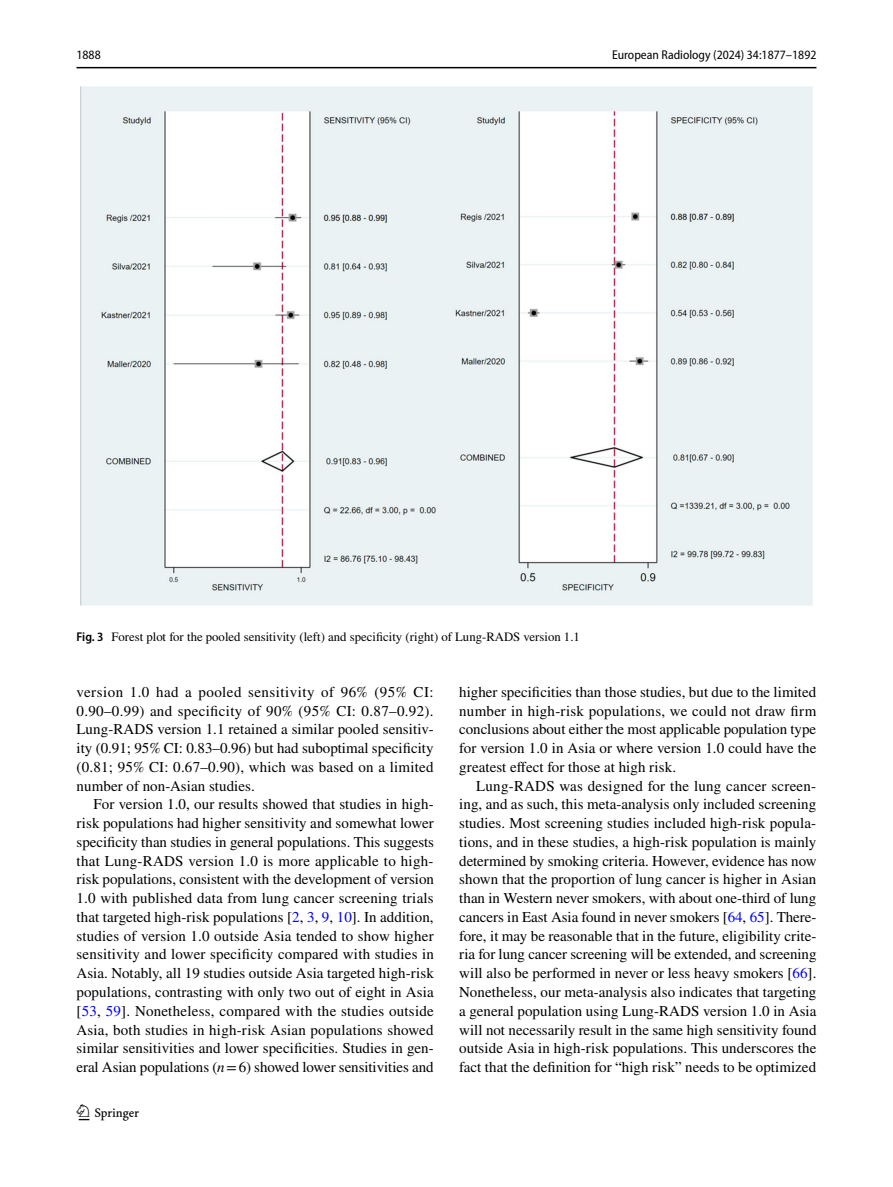
<style>
.page{position:relative;width:893px;height:1187px;background:#fff}
.page>*{position:absolute;margin:0;border:0;box-sizing:border-box;transform-origin:0 0}
.t1{font:22.5px "Springnew Regular 2";color:#000}
.t2{font:15px/18.8px "STIX";letter-spacing:.005em;color:#000;text-align:justify}
.t3{font:12.75px "STIX";color:#000}
.t4{font:semi-condensed 12.75px "Myriad Pro";color:#000}
.s1{font-family:"Myriad Pro";font-weight:600;font-stretch:semi-condensed}
.s2{color:#00f}
.s3{font-style:italic}
</style>
<div class="page">
<hr style="left:77px;top:67px;width:739px;height:1px;background:#000">
<img style="left:81px;top:87px;width:731px;height:518px">
<p class="t4" style="left:77px;top:48px;width:26px">1888</p>
<p class="t4" style="left:612px;top:48px;width:206px">European Radiology (2024) 34:1877–1892</p>
<p class="t3" style="left:77px;top:627px;width:505px"><span class="s1">Fig. 3</span> Forest plot for the pooled sensitivity (left) and specificity (right) of Lung-RADS version 1.1</p>
<p class="t2" style="left:77px;top:683px;width:359px">version 1.0 had a pooled sensitivity of 96% (95% CI:<br>0.90–0.99) and specificity of 90% (95% CI: 0.87–0.92).<br>Lung-RADS version 1.1 retained a similar pooled sensitiv&shy;ity (0.91; 95% CI: 0.83–0.96) but had suboptimal specificity (0.81; 95% CI: 0.67–0.90), which was based on a limited number of non-Asian studies.</p>
<p class="t2" style="left:77px;top:796px;width:359px;text-indent:17px">For version 1.0, our results showed that studies in high&shy;risk populations had higher sensitivity and somewhat lower specificity than studies in general populations. This suggests that Lung-RADS version 1.0 is more applicable to high&shy;risk populations, consistent with the development of version 1.0 with published data from lung cancer screening trials that targeted high-risk populations [<span class="s2">2</span>, <span class="s2">3</span>, <span class="s2">9</span>, <span class="s2">10</span>]. In addition, studies of version 1.0 outside Asia tended to show higher sensitivity and lower specificity compared with studies in Asia. Notably, all 19 studies outside Asia targeted high-risk populations, contrasting with only two out of eight in Asia [<span class="s2">53</span>, <span class="s2">59</span>]. Nonetheless, compared with the studies outside Asia, both studies in high-risk Asian populations showed similar sensitivities and lower specificities. Studies in gen&shy;eral Asian populations (<span class="s3">n</span>=6) showed lower sensitivities and</p>
<h1 class="t1" style="left:79px;top:1104px;width:62px">1 3</h1>
<p class="t2" style="left:459px;top:683px;width:359px">higher specificities than those studies, but due to the limited number in high-risk populations, we could not draw firm conclusions about either the most applicable population type for version 1.0 in Asia or where version 1.0 could have the greatest effect for those at high risk.</p>
<p class="t2" style="left:459px;top:777px;width:359px;text-indent:17px">Lung-RADS was designed for the lung cancer screen&shy;ing, and as such, this meta-analysis only included screening studies. Most screening studies included high-risk popula&shy;tions, and in these studies, a high-risk population is mainly determined by smoking criteria. However, evidence has now shown that the proportion of lung cancer is higher in Asian than in Western never smokers, with about one-third of lung cancers in East Asia found in never smokers [<span class="s2">64</span>, <span class="s2">65</span>]. There&shy;fore, it may be reasonable that in the future, eligibility crite&shy;ria for lung cancer screening will be extended, and screening will also be performed in never or less heavy smokers [<span class="s2">66</span>].<br>Nonetheless, our meta-analysis also indicates that targeting a general population using Lung-RADS version 1.0 in Asia will not necessarily result in the same high sensitivity found outside Asia in high-risk populations. This underscores the fact that the definition for “high risk” needs to be optimized</p>
</div>
